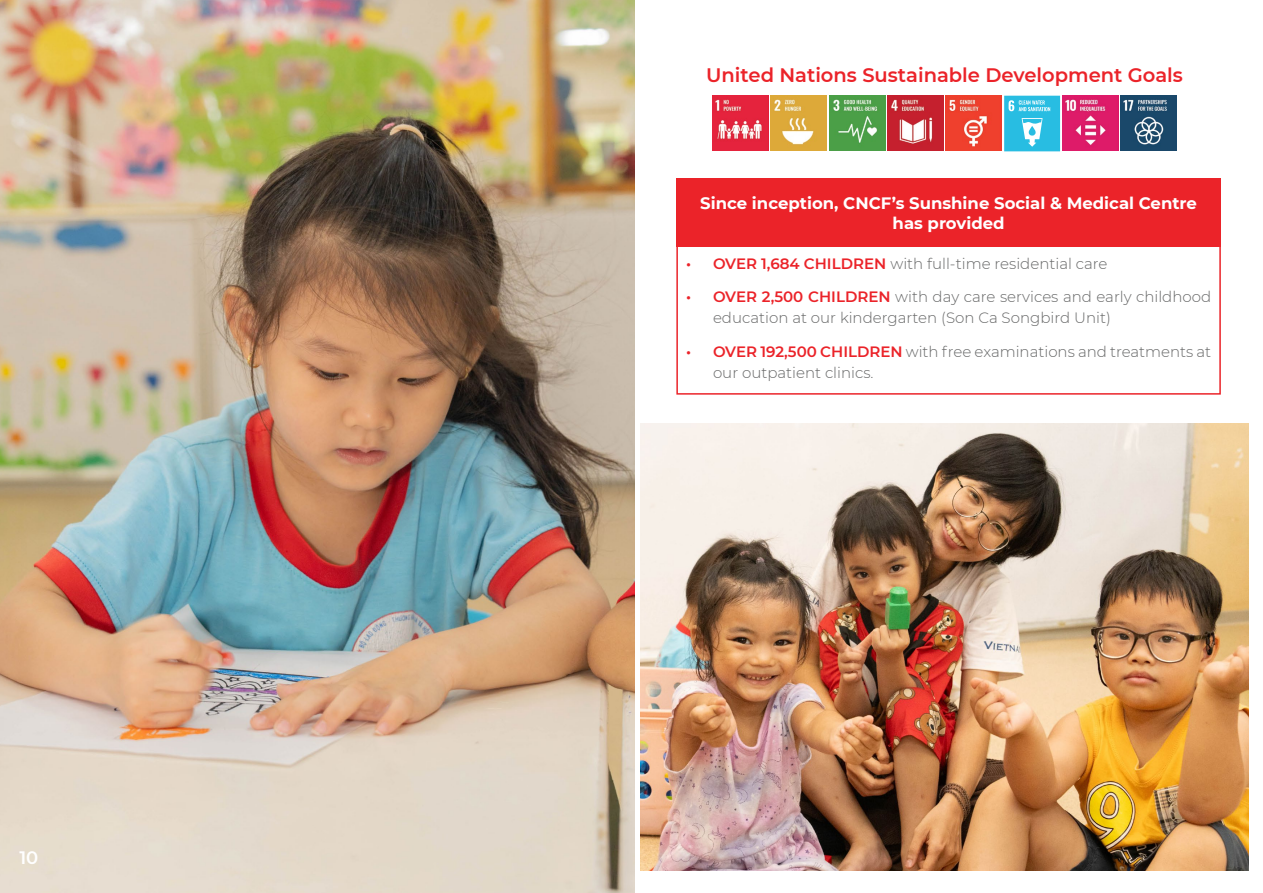
<style>
.page{position:relative;width:1263px;height:893px;background:#fff}
.page>*{position:absolute;margin:0;border:0;box-sizing:border-box;transform-origin:0 0}
.t1{font:600 19.5px "Montserrat";color:#eb2329}
.t2{font:600 18px "Montserrat";color:#fff}
.t3{font:700 16.5px/19.8px "Montserrat";color:#fff;text-align:center}
.t4{font:300 15px/21px "Montserrat";color:#666767}
.s1{font-weight:600;color:#eb2329}
</style>
<div class="page">
<div style="left:676px;top:179px;width:545px;height:216px;border:2px solid #eb2329"></div>
<div style="left:676px;top:178px;width:545px;height:69px;background:#eb2329"></div>
<img style="left:946px;top:96px;width:56px;height:55px">
<svg style="left:1004px;top:96px;width:56px;height:55px;background:#48c6e6"></svg>
<img style="left:1062px;top:96px;width:56px;height:55px">
<img style="left:1121px;top:96px;width:55px;height:55px">
<img style="left:888px;top:96px;width:55px;height:55px">
<img style="left:713px;top:96px;width:55px;height:55px">
<img style="left:771px;top:96px;width:56px;height:55px">
<img style="left:829px;top:96px;width:56px;height:55px">
<img style="left:0;top:0;width:634px;height:893px">
<img style="left:641px;top:423px;width:607px;height:447px">
<p class="t2" style="left:19px;top:844px;width:20px">10</p>
<h1 class="t1" style="left:706px;top:61px;width:478px">United Nations Sustainable Development Goals</h1>
<p class="t3" style="left:700px;top:193px;width:498px">Since inception, CNCF’s Sunshine Social &amp; Medical Centre has provided</p>
<p class="t4" style="left:686px;top:252px;width:423px"><span class="s1">• OVER 1,684 CHILDREN</span> with full-time residential care</p>
<p class="t4" style="left:713px;top:286px;width:500px;text-indent:-27px"><span class="s1">• OVER 2,500 CHILDREN</span> with day care services and early childhood education at our kindergarten (Son Ca Songbird Unit)</p>
<p class="t4" style="left:713px;top:341px;width:500px;text-indent:-27px"><span class="s1">• OVER 192,500 CHILDREN</span> with free examinations and treatments at our outpatient clinics.</p>
</div>
